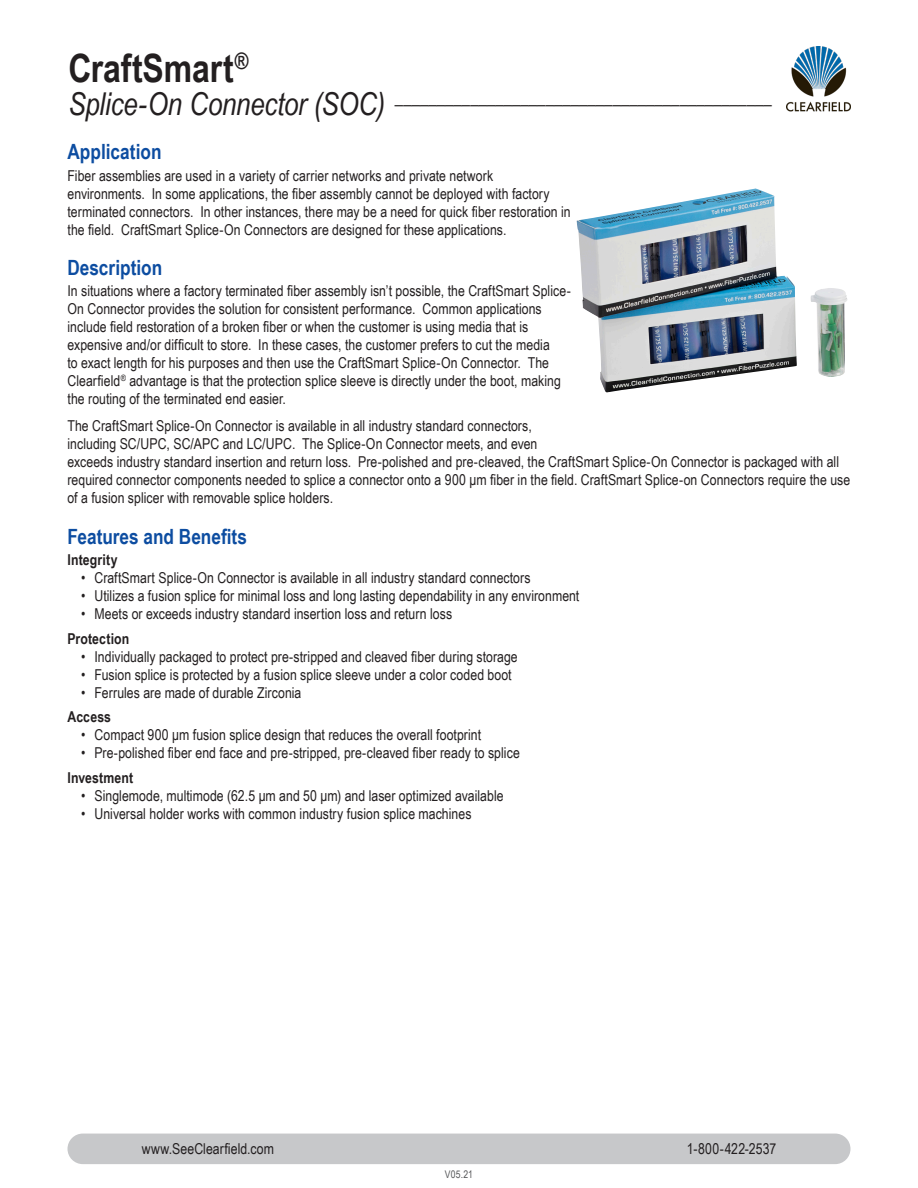
<style>
.page{position:relative;width:918px;height:1188px;background:#fff}
.page>*{position:absolute;margin:0;border:0;box-sizing:border-box;transform-origin:0 0}
.Left_Page_Product_He{font:700 39px "Arial Narrow";letter-spacing:-.005em;color:#231f20}
.Headers{font:700 21px "Arial Narrow";color:#0d4da1}
.Right_Page_Product_N{font:italic 18.3px "Arial Narrow";color:#231f20}
.t1{font:15px/18px "Arial Narrow";letter-spacing:.005em;color:#231f20}
.Features_and_Benefit{font:700 15px "Arial Narrow";letter-spacing:.01em;color:#231f20}
.t2{font:10.5px "Arial Narrow";color:#57585a}
.s1{font-size:31.5px}
</style>
<div class="page">
<img style="left:787px;top:46px;width:63px;height:66px">
<div style="left:67px;top:1134px;width:783px;height:30px;background:#c7c8ca;border-radius:15px"></div>
<img style="left:577px;top:188px;width:270px;height:205px">
<p class="Left_Page_Product_He" style="left:68px;top:39px;width:182px">CraftSmart<sup>®</sup></p>
<p class="Right_Page_Product_N" style="left:68px;top:85px;width:705px"><span class="s1">Splice-On Connector (SOC)</span> _____________________________________________</p>
<p class="Headers" style="left:68px;top:136px;width:96px">Application</p>
<p class="t1" style="left:68px;top:166px;width:505px">Fiber assemblies are used in a variety of carrier networks and private network environments. In some applications, the fiber assembly cannot be deployed with factory terminated connectors. In other instances, there may be a need for quick fiber restoration in the field. CraftSmart Splice-On Connectors are designed for these applications.</p>
<p class="Headers" style="left:68px;top:252px;width:96px">Description</p>
<p class="t1" style="left:68px;top:282px;width:505px">In situations where a factory terminated fiber assembly isn’t possible, the CraftSmart Splice-On Connector provides the solution for consistent performance. Common applications include field restoration of a broken fiber or when the customer is using media that is expensive and/or difficult to store. In these cases, the customer prefers to cut the media<br>to exact length for his purposes and then use the CraftSmart Splice-On Connector. The Clearfield<sup>®</sup> advantage is that the protection splice sleeve is directly under the boot, making the routing of the terminated end easier.</p>
<p class="t1" style="left:68px;top:416px;width:784px">The CraftSmart Splice-On Connector is available in all industry standard connectors,<br>including SC/UPC, SC/APC and LC/UPC. The Splice-On Connector meets, and even<br>exceeds industry standard insertion and return loss. Pre-polished and pre-cleaved, the CraftSmart Splice-On Connector is packaged with all required connector components needed to splice a connector onto a 900 μm fiber in the field. CraftSmart Splice-on Connectors require the use of a fusion splicer with removable splice holders.</p>
<p class="Headers" style="left:68px;top:520px;width:181px">Features and Benefits</p>
<p class="Features_and_Benefit" style="left:68px;top:548px;width:52px">Integrity</p>
<p class="t1" style="left:81px;top:568px;width:451px">• CraftSmart Splice-On Connector is available in all industry standard connectors</p>
<p class="t1" style="left:81px;top:586px;width:500px">• Utilizes a fusion splice for minimal loss and long lasting dependability in any environment</p>
<p class="t1" style="left:81px;top:604px;width:373px">• Meets or exceeds industry standard insertion loss and return loss</p>
<p class="Features_and_Benefit" style="left:68px;top:627px;width:63px">Protection</p>
<p class="t1" style="left:81px;top:647px;width:438px">• Individually packaged to protect pre-stripped and cleaved fiber during storage</p>
<p class="t1" style="left:81px;top:665px;width:432px">• Fusion splice is protected by a fusion splice sleeve under a color coded boot</p>
<p class="t1" style="left:81px;top:683px;width:222px">• Ferrules are made of durable Zirconia</p>
<p class="Features_and_Benefit" style="left:68px;top:706px;width:45px">Access</p>
<p class="t1" style="left:81px;top:725px;width:402px">• Compact 900 μm fusion splice design that reduces the overall footprint</p>
<p class="t1" style="left:81px;top:743px;width:440px">• Pre-polished fiber end face and pre-stripped, pre-cleaved fiber ready to splice</p>
<p class="Features_and_Benefit" style="left:68px;top:766px;width:67px">Investment</p>
<p class="t1" style="left:81px;top:786px;width:424px">• Singlemode, multimode (62.5 μm and 50 μm) and laser optimized available</p>
<p class="t1" style="left:81px;top:804px;width:392px">• Universal holder works with common industry fusion splice machines</p>
<p class="t1" style="left:142px;top:1139px;width:134px">www.SeeClearfield.com</p>
<p class="t1" style="left:687px;top:1139px;width:91px">1-800-422-2537</p>
<p class="t2" style="left:445px;top:1167px;width:30px">V05.21</p>
</div>
